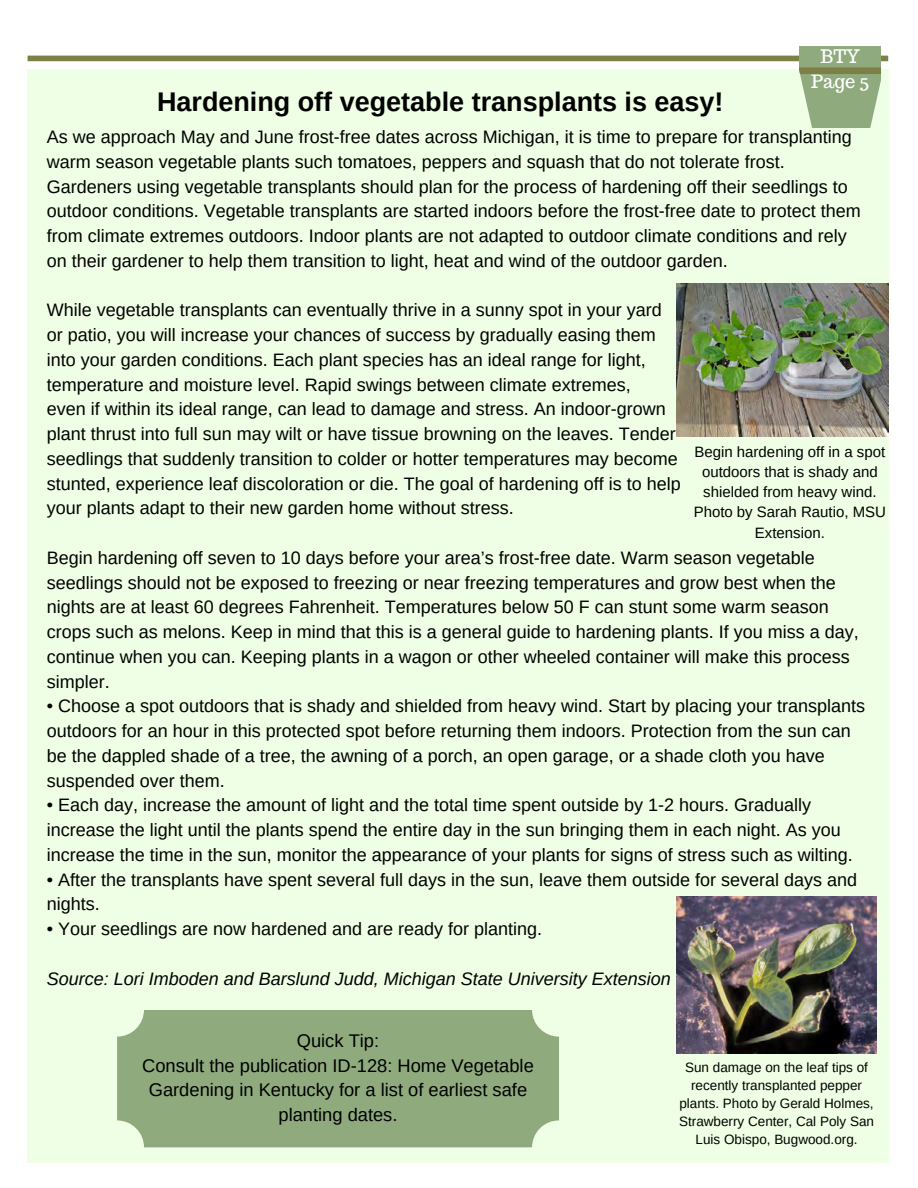
<style>
.page{position:relative;width:918px;height:1188px;background:#fff}
.page>*{position:absolute;margin:0;border:0;box-sizing:border-box;transform-origin:0 0}
.t1{font:700 27px "Arimo";color:#000}
.t2{font:18.3px/24.8px "Arimo";color:#000;text-align:center}
.t3{font:18.3px/24.8px "Trocchi";color:#fff;text-align:center}
.t4{font:18px/24.8px "Arimo";color:#000}
.t5{font:italic 18px "Arimo";color:#000}
.t6{font:15px/20.2px "Arimo";color:#000;text-align:center}
.t7{font:13.5px/18px "Arimo";color:#000;text-align:center}
</style>
<div class="page">
<div style="left:28px;top:56px;width:860px;height:5px;background:#7c7f46"></div>
<div style="left:28px;top:69px;width:860px;height:1093px;background:#efffe5"></div>
<svg style="left:800px;top:46px;width:81px;height:82px;background:#95ae82"></svg>
<img style="left:676px;top:283px;width:213px;height:153px">
<img style="left:676px;top:896px;width:201px;height:158px">
<div style="left:117px;top:1010px;width:442px;height:137px;background:#8fab7e;border-radius:27px"></div>
<h1 class="t1" style="left:157px;top:87px;width:568px">Hardening off vegetable transplants is easy!</h1>
<p class="t3" style="left:811px;top:44px;width:60px">BTY<br>Page 5</p>
<p class="t4" style="left:47px;top:125px;width:815px">As we approach May and June frost-free dates across Michigan, it is time to prepare for transplanting warm season vegetable plants such tomatoes, peppers and squash that do not tolerate frost.<br>Gardeners using vegetable transplants should plan for the process of hardening off their seedlings to outdoor conditions. Vegetable transplants are started indoors before the frost-free date to protect them from climate extremes outdoors. Indoor plants are not adapted to outdoor climate conditions and rely on their gardener to help them transition to light, heat and wind of the outdoor garden.</p>
<p class="t4" style="left:47px;top:298px;width:635px">While vegetable transplants can eventually thrive in a sunny spot in your yard or patio, you will increase your chances of success by gradually easing them into your garden conditions. Each plant species has an ideal range for light, temperature and moisture level. Rapid swings between climate extremes,<br>even if within its ideal range, can lead to damage and stress. An indoor-grown plant thrust into full sun may wilt or have tissue browning on the leaves. Tender seedlings that suddenly transition to colder or hotter temperatures may become stunted, experience leaf discoloration or die. The goal of hardening off is to help your plants adapt to their new garden home without stress.</p>
<p class="t4" style="left:47px;top:545px;width:813px">Begin hardening off seven to 10 days before your area’s frost-free date. Warm season vegetable seedlings should not be exposed to freezing or near freezing temperatures and grow best when the nights are at least 60 degrees Fahrenheit. Temperatures below 50 F can stunt some warm season crops such as melons. Keep in mind that this is a general guide to hardening plants. If you miss a day, continue when you can. Keeping plants in a wagon or other wheeled container will make this process simpler.</p>
<p class="t4" style="left:47px;top:694px;width:820px">• Choose a spot outdoors that is shady and shielded from heavy wind. Start by placing your transplants outdoors for an hour in this protected spot before returning them indoors. Protection from the sun can be the dappled shade of a tree, the awning of a porch, an open garage, or a shade cloth you have suspended over them.</p>
<p class="t4" style="left:47px;top:793px;width:807px">• Each day, increase the amount of light and the total time spent outside by 1-2 hours. Gradually increase the light until the plants spend the entire day in the sun bringing them in each night. As you increase the time in the sun, monitor the appearance of your plants for signs of stress such as wilting.</p>
<p class="t4" style="left:47px;top:867px;width:812px">• After the transplants have spent several full days in the sun, leave them outside for several days and nights.</p>
<p class="t4" style="left:47px;top:917px;width:497px">• Your seedlings are now hardened and are ready for planting.</p>
<p class="t5" style="left:47px;top:968px;width:625px">Source: Lori Imboden and Barslund Judd, Michigan State University Extension</p>
<p class="t6" style="left:694px;top:441px;width:194px">Begin hardening off in a spot outdoors that is shady and shielded from heavy wind.<br>Photo by Sarah Rautio, MSU<br>Extension.</p>
<p class="t2" style="left:142px;top:1028px;width:393px">Quick Tip:<br>Consult the publication ID-128: Home Vegetable<br>Gardening in Kentucky for a list of earliest safe planting dates.</p>
<p class="t7" style="left:679px;top:1059px;width:196px">Sun damage on the leaf tips of recently transplanted pepper plants. Photo by Gerald Holmes,<br>Strawberry Center, Cal Poly San<br>Luis Obispo, Bugwood.org.</p>
</div>
